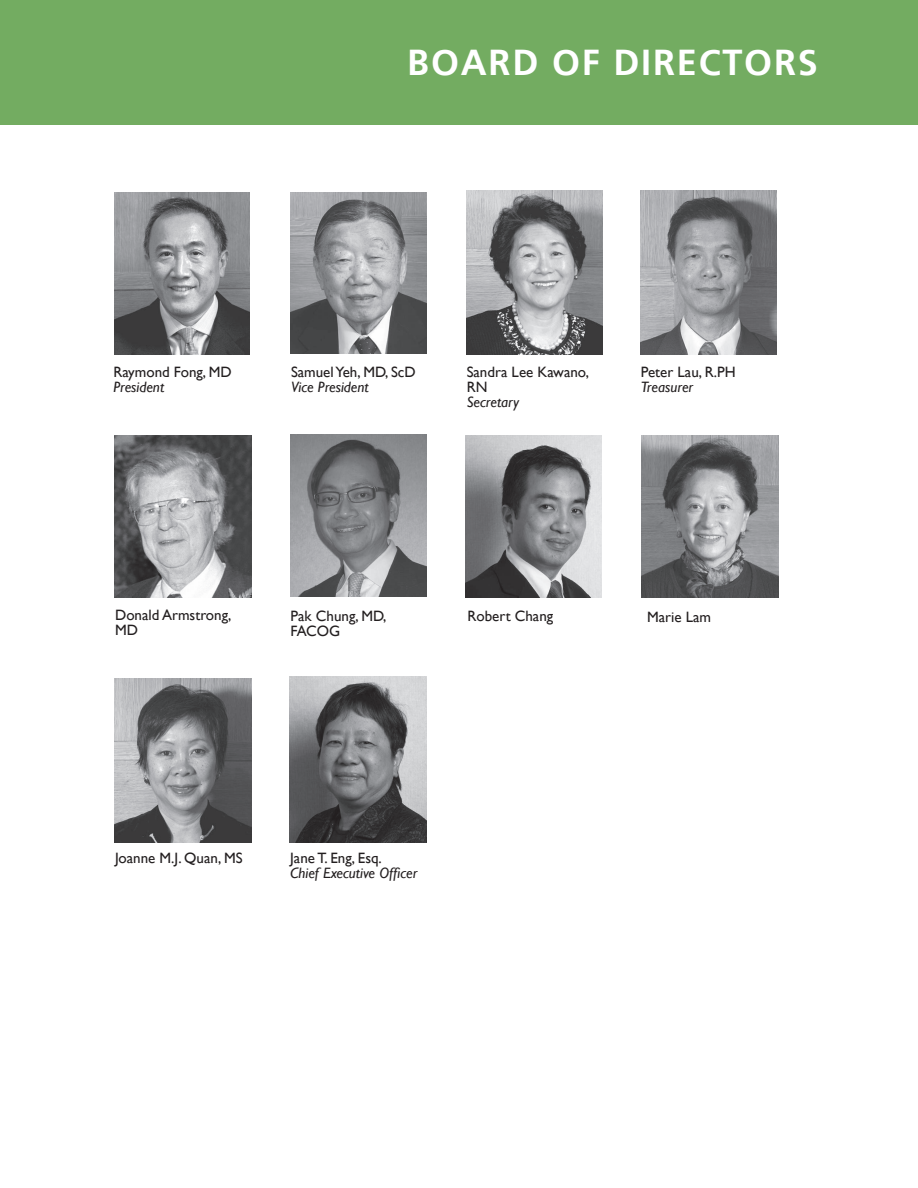
<style>
.page{position:relative;width:918px;height:1188px;background:#fff}
.page>*{position:absolute;margin:0;border:0;box-sizing:border-box;transform-origin:0 0}
.t1{font:700 36px "Frutiger 65";letter-spacing:.05em;color:#fff}
.t2{font:15px/15px "Gill Sans";color:#231f20}
.t3{font:italic 15px "Gill Sans";color:#231f20}
</style>
<div class="page">
<div style="left:0;top:0;width:918px;height:124px;background:#73ac61"></div>
<img style="left:466px;top:435px;width:136px;height:162px">
<img style="left:642px;top:436px;width:136px;height:162px">
<img style="left:115px;top:192px;width:134px;height:163px">
<img style="left:291px;top:192px;width:136px;height:161px">
<img style="left:467px;top:191px;width:136px;height:163px">
<img style="left:641px;top:191px;width:136px;height:163px">
<img style="left:115px;top:435px;width:136px;height:162px">
<img style="left:291px;top:434px;width:136px;height:162px">
<img style="left:115px;top:678px;width:136px;height:164px">
<img style="left:289px;top:677px;width:138px;height:165px">
<h1 class="t1" style="left:407px;top:41px;width:412px">BOARD OF DIRECTORS</h1>
<p class="t2" style="left:113px;top:365px;width:120px">Raymond Fong, MD</p>
<p class="t3" style="left:113px;top:379px;width:52px">President</p>
<p class="t2" style="left:291px;top:365px;width:126px">Samuel Yeh, MD, ScD</p>
<p class="t3" style="left:291px;top:379px;width:79px">Vice President</p>
<p class="t2" style="left:467px;top:365px;width:124px">Sandra Lee Kawano,<br>RN</p>
<p class="t3" style="left:467px;top:394px;width:54px">Secretary</p>
<p class="t2" style="left:641px;top:365px;width:96px">Peter Lau, R.PH</p>
<p class="t3" style="left:641px;top:379px;width:54px">Treasurer</p>
<p class="t2" style="left:115px;top:608px;width:118px">Donald Armstrong,<br>MD</p>
<p class="t2" style="left:291px;top:609px;width:97px">Pak Chung, MD,<br>FACOG</p>
<p class="t2" style="left:467px;top:608px;width:87px">Robert Chang</p>
<p class="t2" style="left:647px;top:610px;width:66px">Marie Lam</p>
<p class="t2" style="left:115px;top:851px;width:129px">Joanne M.J. Quan, MS</p>
<p class="t2" style="left:290px;top:851px;width:93px">Jane T. Eng, Esq.</p>
<p class="t3" style="left:290px;top:864px;width:129px">Chief Executive Officer</p>
</div>
